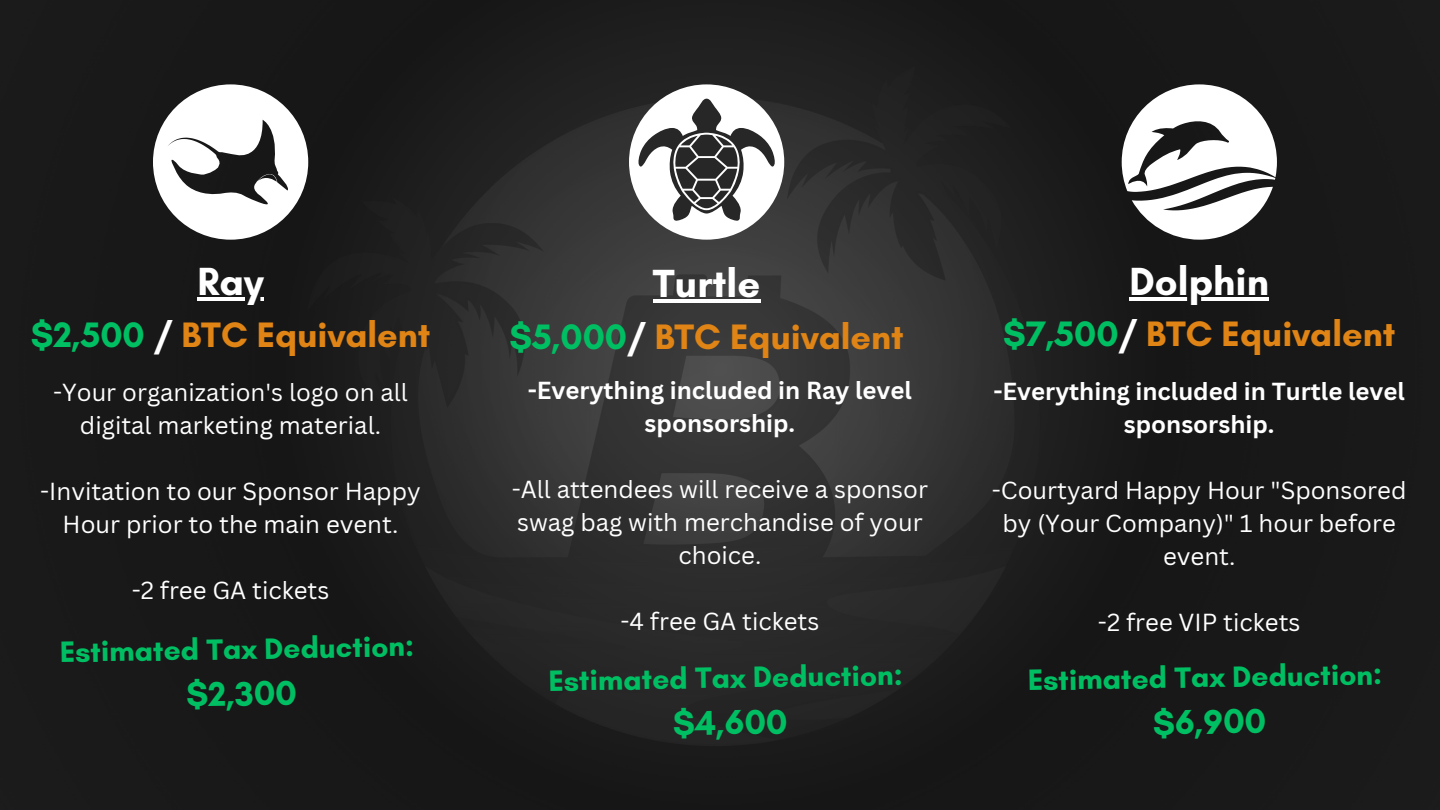
<style>
.page{position:relative;width:1440px;height:810px;background:#181818}
.page>*{position:absolute;margin:0;border:0;box-sizing:border-box;transform-origin:0 0}
.t1{font:700 40px "Glacial Indifference";color:#fff}
.t2{font:700 36px "Glacial Indifference";color:#df8415}
.t3{font:700 35px "Glacial Indifference";color:#00bf63}
.t4{font:700 30px "Glacial Indifference";color:#00bf63}
.t5{font:24px/33px "Canva Sans";color:#fff;text-align:center}
.t6{font:700 24px/33px "Canva Sans";color:#fff;text-align:center}
.s1{color:#00bf63}
.s2{color:#fff}
</style>
<div class="page">
<img style="left:297px;top:29px;width:752px;height:752px">
<svg style="left:153px;top:84px;width:155px;height:156px"></svg>
<svg style="left:1122px;top:84px;width:155px;height:156px"></svg>
<svg style="left:629px;top:84px;width:155px;height:156px"></svg>
<hr style="left:1130px;top:297px;width:139px;height:4px;background:#fff">
<svg style="left:197px;top:297px;width:67px;height:4px"></svg>
<hr style="left:653px;top:299px;width:107px;height:4px;background:#fff">
<p class="t1" style="left:197px;top:257px;width:68px">Ray</p>
<p class="t2" style="left:31px;top:312px;width:401px"><span class="s1">$2,500</span> <span class="s2">/</span> BTC Equivalent</p>
<p class="t5" style="left:53px;top:375px;width:356px">-Your organization's logo on all digital marketing material.</p>
<p class="t5" style="left:40px;top:474px;width:382px">-Invitation to our Sponsor Happy<br>Hour prior to the main event.</p>
<p class="t5" style="left:132px;top:573px;width:199px">-2 free GA tickets</p>
<p class="t4" style="left:60px;top:634px;width:356px;rotate:-1deg">Estimated Tax Deduction:</p>
<p class="t3" style="left:186px;top:673px;width:112px;rotate:-1deg">$2,300</p>
<p class="t1" style="left:653px;top:259px;width:109px">Turtle</p>
<p class="t2" style="left:509px;top:315px;width:396px"><span class="s1">$5,000</span><span class="s2">/</span> BTC Equivalent</p>
<p class="t6" style="left:528px;top:373px;width:386px">-Everything included in Ray level sponsorship.</p>
<p class="t5" style="left:512px;top:472px;width:418px">-All attendees will receive a sponsor swag bag with merchandise of your choice.</p>
<p class="t5" style="left:620px;top:604px;width:200px">-4 free GA tickets</p>
<p class="t4" style="left:548px;top:662px;width:356px;rotate:-1deg">Estimated Tax Deduction:</p>
<p class="t3" style="left:673px;top:702px;width:116px;rotate:-1deg">$4,600</p>
<p class="t1" style="left:1130px;top:257px;width:141px">Dolphin</p>
<p class="t2" style="left:1003px;top:312px;width:393px"><span class="s1">$7,500</span><span class="s2">/</span> BTC Equivalent</p>
<p class="t6" style="left:993px;top:374px;width:413px">-Everything included in Turtle level sponsorship.</p>
<p class="t5" style="left:992px;top:473px;width:416px">-Courtyard Happy Hour "Sponsored by (Your Company)" 1 hour before event.</p>
<p class="t5" style="left:1098px;top:605px;width:204px">-2 free VIP tickets</p>
<p class="t4" style="left:1028px;top:662px;width:356px;rotate:-1deg">Estimated Tax Deduction:</p>
<p class="t3" style="left:1153px;top:701px;width:115px;rotate:-1deg">$6,900</p>
</div>
